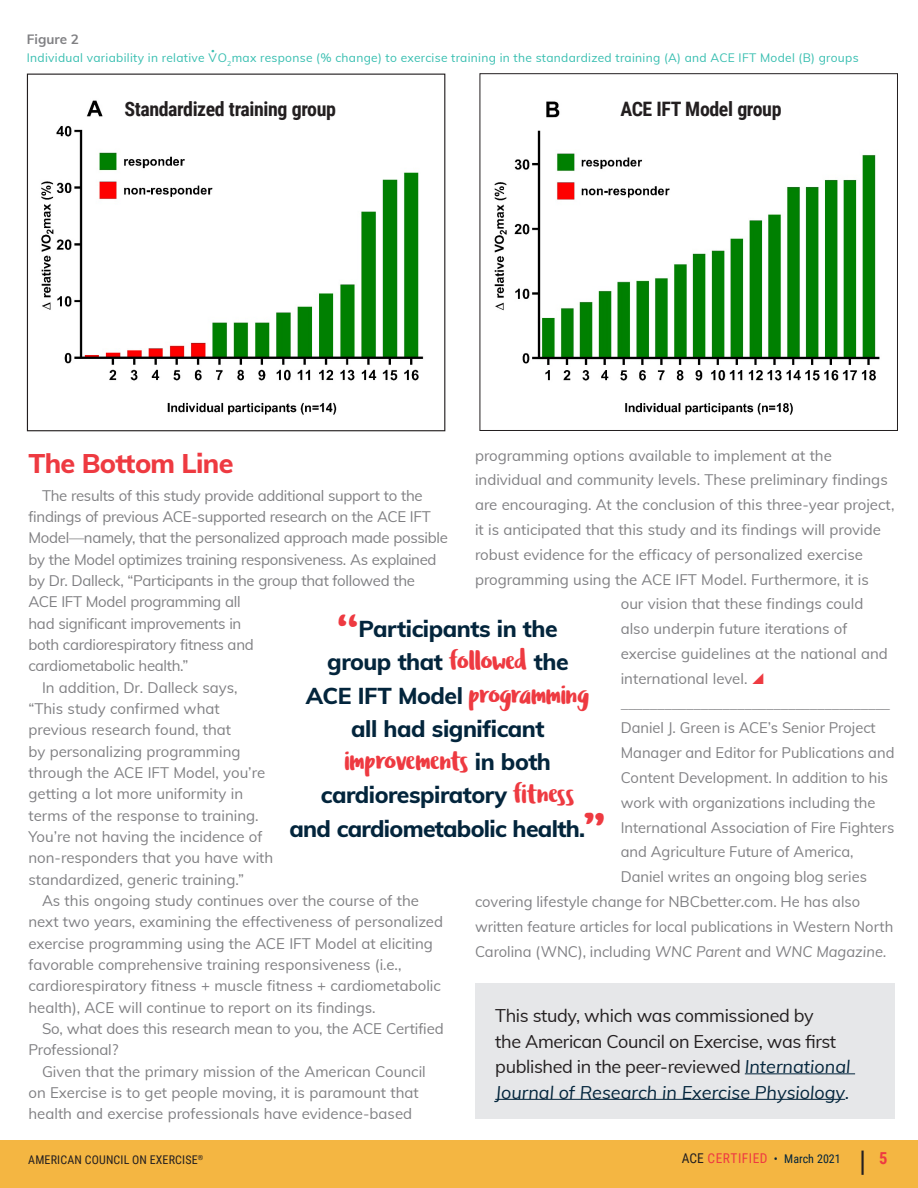
<style>
.page{position:relative;width:918px;height:1188px;background:#fff}
.page>*{position:absolute;margin:0;border:0;box-sizing:border-box;transform-origin:0 0}
.t1{font:28.05px "Ludicrous";letter-spacing:-.02em;color:#ee3a41}
._1H_head{font:800 27px "Muli";letter-spacing:-.025em;color:#ee3a41}
.t2{font:27px "Muli";color:#231f20}
.t3{font:800 22.95px/33.2px "Muli";letter-spacing:-.02em;color:#03253c;text-align:center}
._2H_subhead{font:700 19.95px "Roboto Condensed";letter-spacing:-.02em;color:#231f20}
.Body_copy{font:18px/25.5px "Muli";letter-spacing:-.02em;color:#231f20}
.t4{font:700 16.5px "Roboto Condensed";color:#ee3a41}
.Body_copy-2{font:15px/21.3px "Muli";color:#808083}
.Body_copy-3{font:15px/21.3px "Muli";letter-spacing:-.02em;color:#808083}
.caption_head{font:700 13.5px "Muli";color:#808083}
.caption_body{font:12px "Muli";letter-spacing:.025em;color:#37beb0}
.t5{font:12px "Roboto Condensed";letter-spacing:.015em;color:#231f20}
.t6{font:12px "Roboto Condensed";color:#03253c}
.caption_body-2{font:7.05px "Muli";color:#37beb0}
.s1{font-style:italic}
.s2{font-family:"Ludicrous";font-weight:400;font-size:49.5px;color:#ee3a41}
.s3{font-family:"Ludicrous";font-weight:400;font-size:28.05px;color:#ee3a41}
.s4{font-family:"Muli";font-weight:800;font-size:22.95px;color:#03253c}
.s5{font-style:italic;color:#03253c}
.s6{font-size:13.5px;color:#231f20}
.s7{font-size:13.5px;color:#ee3a41}
</style>
<div class="page">
<hr style="left:0;top:1140px;width:2px;height:48px;background:#f4b642">
<div style="left:2px;top:1140px;width:916px;height:48px;background:#f4b642"></div>
<div style="left:475px;top:984px;width:420px;height:135px;background:#e6e7e9"></div>
<hr style="left:745px;top:1073px;width:110px;height:1px;background:#03253c">
<hr style="left:495px;top:1099px;width:350px;height:1px;background:#03253c">
<img style="left:494px;top:101px;width:386px;height:314px">
<div style="left:479px;top:73px;width:419px;height:358px;border:1px solid #231f20"></div>
<div style="left:569px;top:101px;width:264px;height:23px;background:#fff"></div>
<img style="left:41px;top:100px;width:383px;height:315px">
<div style="left:27px;top:74px;width:418px;height:357px;border:1px solid #231f20"></div>
<div style="left:113px;top:101px;width:234px;height:22px;background:#fff"></div>
<p class="caption_head" style="left:27px;top:29px;width:54px">Figure 2</p>
<p class="caption_body" style="left:27px;top:49px;width:833px">Individual variability in relative VO<sub>2</sub>max response (% change) to exercise training in the standardized training (A) and ACE IFT Model (B) groups</p>
<p class="caption_body-2" style="left:211px;top:45px;width:5px">•</p>
<p class="_2H_subhead" style="left:124px;top:95px;width:213px">Standardized training group</p>
<p class="_2H_subhead" style="left:620px;top:95px;width:163px">ACE IFT Model group</p>
<p class="Body_copy-2" style="left:475px;top:444px;width:358px">programming options available to implement at the</p>
<p class="Body_copy-2" style="left:475px;top:469px;width:414px">individual and community levels. These preliminary findings</p>
<p class="Body_copy-2" style="left:475px;top:493px;width:421px">are encouraging. At the conclusion of this three-year project,</p>
<p class="Body_copy-2" style="left:475px;top:518px;width:407px">it is anticipated that this study and its findings will provide</p>
<p class="Body_copy-2" style="left:475px;top:543px;width:390px">robust evidence for the efficacy of personalized exercise</p>
<p class="Body_copy-2" style="left:475px;top:568px;width:395px">programming using the ACE IFT Model. Furthermore, it is</p>
<p class="Body_copy-2" style="left:621px;top:593px;width:244px">our vision that these findings could</p>
<p class="Body_copy-2" style="left:621px;top:617px;width:228px">also underpin future iterations of</p>
<p class="Body_copy-2" style="left:621px;top:642px;width:269px">exercise guidelines at the national and</p>
<p class="Body_copy-2" style="left:621px;top:667px;width:128px">international level.</p>
<p class="Body_copy-2" style="left:621px;top:692px;width:271px">_____________________________________</p>
<p class="Body_copy-2" style="left:621px;top:717px;width:257px">Daniel J. Green is ACE’s Senior Project</p>
<p class="Body_copy-2" style="left:621px;top:741px;width:275px">Manager and Editor for Publications and</p>
<p class="Body_copy-2" style="left:621px;top:766px;width:269px">Content Development. In addition to his</p>
<p class="Body_copy-2" style="left:621px;top:791px;width:256px">work with organizations including the</p>
<p class="Body_copy-2" style="left:621px;top:816px;width:275px">International Association of Fire Fighters</p>
<p class="Body_copy-2" style="left:621px;top:841px;width:234px">and Agriculture Future of America,</p>
<p class="Body_copy-2" style="left:621px;top:866px;width:248px">Daniel writes an ongoing blog series</p>
<p class="Body_copy-2" style="left:475px;top:890px;width:387px">covering lifestyle change for NBCbetter.com. He has also</p>
<p class="Body_copy-2" style="left:475px;top:915px;width:420px">written feature articles for local publications in Western North</p>
<p class="Body_copy-2" style="left:475px;top:940px;width:413px">Carolina (WNC), including <span class="s1">WNC Parent</span> and <span class="s1">WNC Magazine.</span></p>
<p class="_1H_head" style="left:28px;top:443px;width:207px">The Bottom Line</p>
<p class="Body_copy-3" style="left:28px;top:484px;width:421px;text-indent:14px">The results of this study provide additional support to the findings of previous ACE-supported research on the ACE IFT Model—namely, that the personalized approach made possible by the Model optimizes training responsiveness. As explained by Dr. Dalleck, “Participants in the group that followed the<br>ACE IFT Model programming all<br>had significant improvements in<br>both cardiorespiratory fitness and<br>cardiometabolic health.”</p>
<p class="Body_copy-2" style="left:28px;top:676px;width:246px;text-indent:14px">In addition, Dr. Dalleck says, “This study confirmed what previous research found, that<br>by personalizing programming through the ACE IFT Model, you’re getting a lot more uniformity in terms of the response to training.<br>You’re not having the incidence of non-responders that you have with standardized, generic training.”</p>
<p class="Body_copy-2" style="left:28px;top:889px;width:416px;text-indent:14px">As this ongoing study continues over the course of the next two years, examining the effectiveness of personalized exercise programming using the ACE IFT Model at eliciting favorable comprehensive training responsiveness (i.e., cardiorespiratory fitness + muscle fitness + cardiometabolic health), ACE will continue to report on its findings.</p>
<p class="Body_copy-2" style="left:28px;top:1017px;width:417px;text-indent:14px">So, what does this research mean to you, the ACE Certified<br>Professional?</p>
<p class="Body_copy-2" style="left:28px;top:1060px;width:399px;text-indent:14px">Given that the primary mission of the American Council on Exercise is to get people moving, it is paramount that health and exercise professionals have evidence-based</p>
<p class="t3" style="left:306px;top:611px;width:286px"><span class="s2">“</span>Participants in the group that <span class="s3">followed</span> the<br>ACE IFT Model <span class="s3">programming </span>all had significant</p>
<p class="t1" style="left:345px;top:743px;width:208px">improvements <span class="s4">in both</span></p>
<p class="t3" style="left:289px;top:777px;width:319px">cardiorespiratory <span class="s3">fitness<br></span>and cardiometabolic health.<span class="s2">”</span></p>
<p class="Body_copy" style="left:495px;top:1002px;width:357px">This study, which was commissioned by<br>the American Council on Exercise, was first published in the peer-reviewed <span class="s5">International Journal of Research in Exercise Physiology.</span></p>
<p class="t6" style="left:682px;top:1150px;width:161px"><span class="s6">ACE</span> <span class="s7">CERTIFIED</span> • March 2021</p>
<h2 class="t2" style="left:859px;top:1141px;width:9px">|</h2>
<p class="t5" style="left:28px;top:1151px;width:177px">AMERICAN COUNCIL ON EXERCISE<sup>®</sup></p>
<p class="t4" style="left:879px;top:1146px;width:10px">5</p>
</div>
